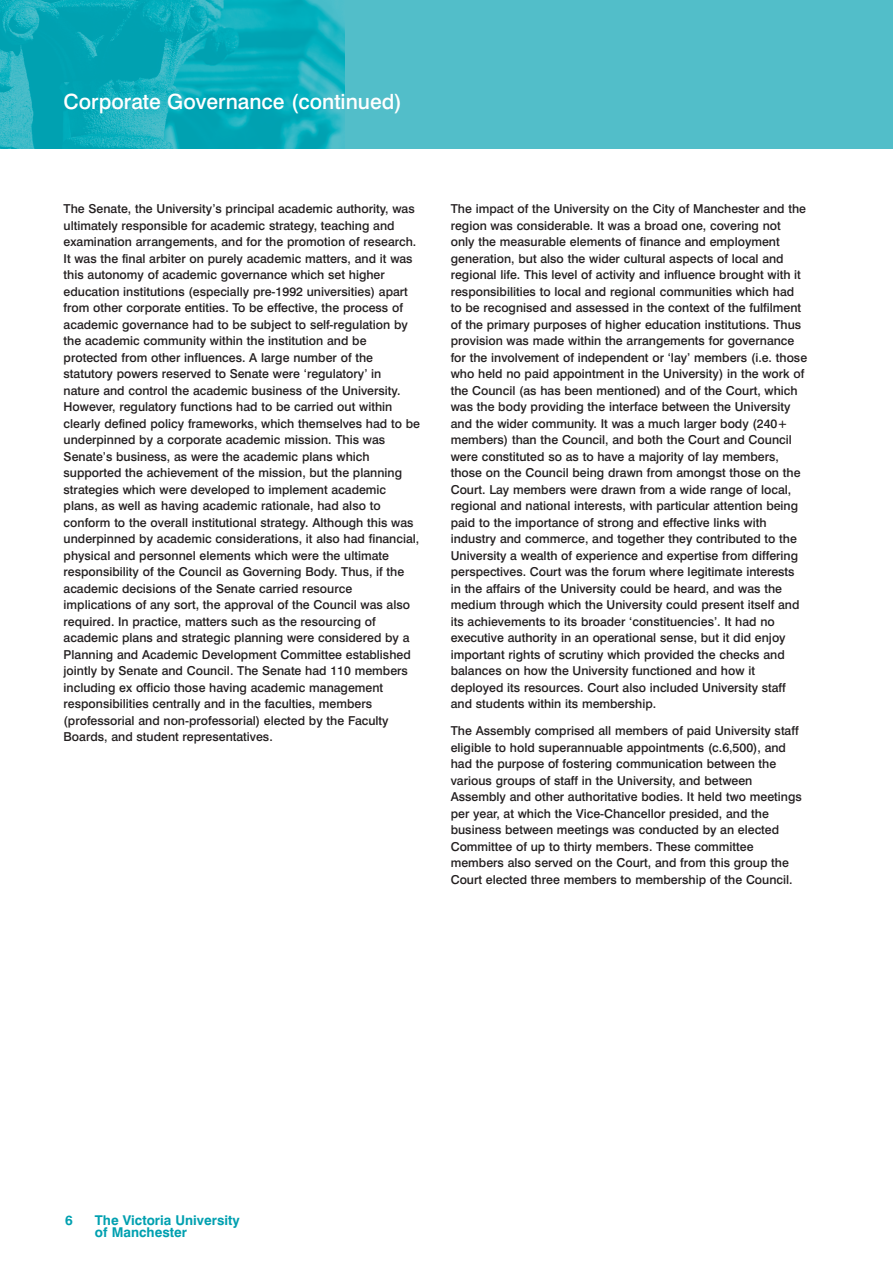
<style>
.page{position:relative;width:893px;height:1263px;background:#fff}
.page>*{position:absolute;margin:0;border:0;box-sizing:border-box;transform-origin:0 0}
.t1{font:500 21px "Swiss 721 BT";color:#fff}
.t2{font:700 13.5px/12px "Swiss 721 BT";color:#00a0b0}
.t3{font:500 12.3px/16.5px "Swiss 721 BT";color:#231f20}
</style>
<div class="page">
<div style="left:0;top:0;width:892px;height:149px;background:#52bec9"></div>
<img style="left:0;top:0;width:345px;height:149px">
<h1 class="t1" style="left:64px;top:94px;width:340px">Corporate Governance (continued)</h1>
<p class="t3" style="left:64px;top:201px;width:358px">The Senate, the University’s principal academic authority, was ultimately responsible for academic strategy, teaching and examination arrangements, and for the promotion of research.<br>It was the final arbiter on purely academic matters, and it was this autonomy of academic governance which set higher education institutions (especially pre-1992 universities) apart from other corporate entities. To be effective, the process of academic governance had to be subject to self-regulation by the academic community within the institution and be protected from other influences. A large number of the statutory powers reserved to Senate were ‘regulatory’ in nature and control the academic business of the University.<br>However, regulatory functions had to be carried out within clearly defined policy frameworks, which themselves had to be underpinned by a corporate academic mission. This was Senate’s business, as were the academic plans which supported the achievement of the mission, but the planning strategies which were developed to implement academic plans, as well as having academic rationale, had also to conform to the overall institutional strategy. Although this was underpinned by academic considerations, it also had financial, physical and personnel elements which were the ultimate responsibility of the Council as Governing Body. Thus, if the academic decisions of the Senate carried resource implications of any sort, the approval of the Council was also required. In practice, matters such as the resourcing of academic plans and strategic planning were considered by a Planning and Academic Development Committee established jointly by Senate and Council. The Senate had 110 members including ex officio those having academic management responsibilities centrally and in the faculties, members (professorial and non-professorial) elected by the Faculty Boards, and student representatives.</p>
<p class="t3" style="left:451px;top:201px;width:358px">The impact of the University on the City of Manchester and the region was considerable. It was a broad one, covering not only the measurable elements of finance and employment generation, but also the wider cultural aspects of local and regional life. This level of activity and influence brought with it responsibilities to local and regional communities which had to be recognised and assessed in the context of the fulfilment of the primary purposes of higher education institutions. Thus provision was made within the arrangements for governance for the involvement of independent or ‘lay’ members (i.e. those who held no paid appointment in the University) in the work of the Council (as has been mentioned) and of the Court, which was the body providing the interface between the University and the wider community. It was a much larger body (240+ members) than the Council, and both the Court and Council were constituted so as to have a majority of lay members, those on the Council being drawn from amongst those on the Court. Lay members were drawn from a wide range of local, regional and national interests, with particular attention being paid to the importance of strong and effective links with industry and commerce, and together they contributed to the University a wealth of experience and expertise from differing perspectives. Court was the forum where legitimate interests in the affairs of the University could be heard, and was the medium through which the University could present itself and its achievements to its broader ‘constituencies’. It had no executive authority in an operational sense, but it did enjoy important rights of scrutiny which provided the checks and balances on how the University functioned and how it deployed its resources. Court also included University staff and students within its membership.</p>
<p class="t3" style="left:451px;top:724px;width:352px">The Assembly comprised all members of paid University staff eligible to hold superannuable appointments (c.6,500), and had the purpose of fostering communication between the various groups of staff in the University, and between Assembly and other authoritative bodies. It held two meetings per year, at which the Vice-Chancellor presided, and the business between meetings was conducted by an elected Committee of up to thirty members. These committee members also served on the Court, and from this group the Court elected three members to membership of the Council.</p>
<p class="t2" style="left:65px;top:1216px;width:9px">6</p>
<p class="t2" style="left:95px;top:1216px;width:146px">The Victoria University of Manchester</p>
</div>
